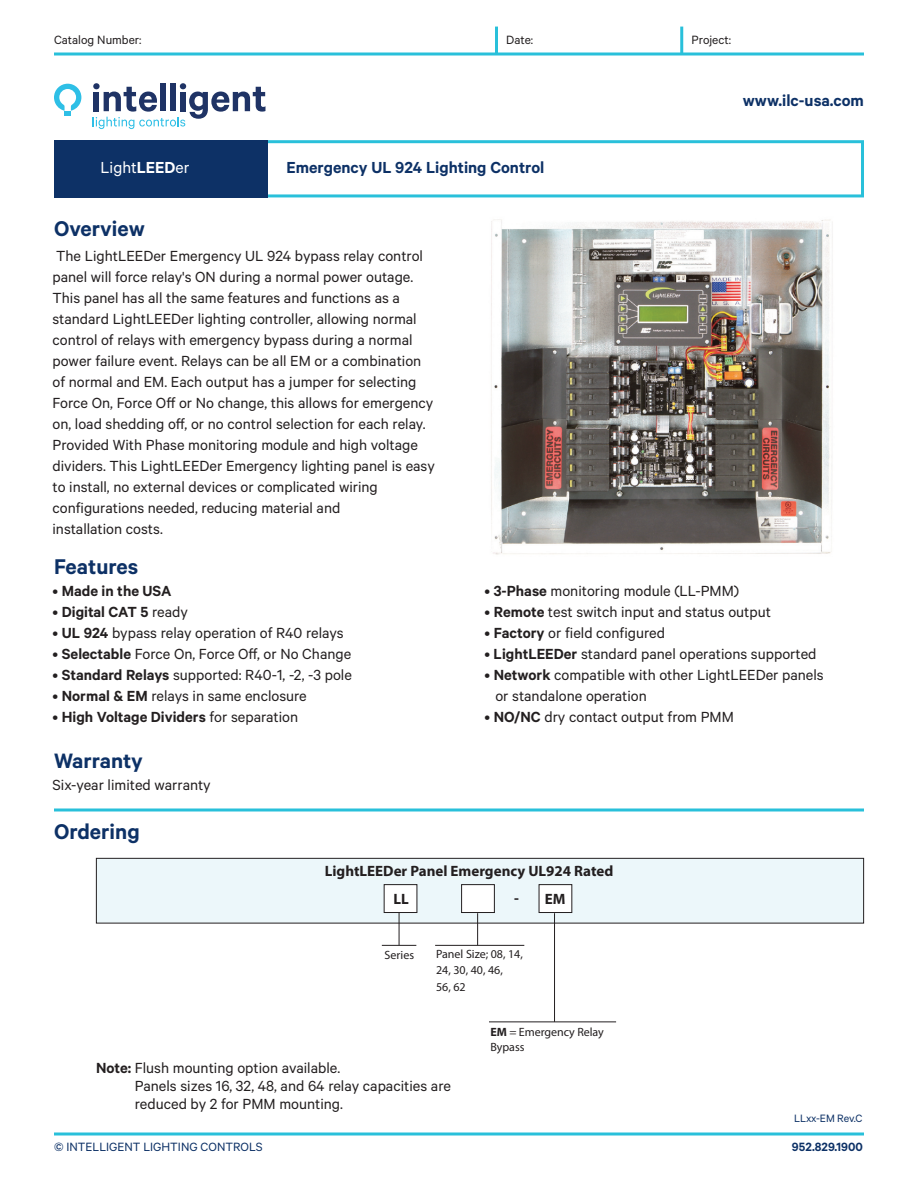
<style>
.page{position:relative;width:918px;height:1188px;background:#fff}
.page>*{position:absolute;margin:0;border:0;box-sizing:border-box;transform-origin:0 0}
.t1{font:600 24px "Calibre";color:#0d3166}
.t2{font:600 23.4px "Calibre";color:#0d3166}
.t3{font:600 18px "Calibre";color:#0d3166}
.t4{font:18px "Calibre";color:#fff}
.t5{font:16.5px/21px "Calibre";color:#231f20}
.t6{font:600 16.5px "Calibre";color:#231f20}
.t7{font:700 15px "Myriad Pro";color:#231f20}
.t8{font:13.5px "Calibre";color:#0d3166}
.t9{font:13.5px "Calibre";color:#231f20}
.t10{font:600 13.5px "Calibre";color:#0d3166}
.t11{font:12px/16.5px "Myriad Pro";color:#231f20}
.t12{font:12px "Calibre";letter-spacing:-.01em;color:#0d3166}
.s1{font-weight:600}
.s2{font-weight:400}
.s3{font-weight:700}
</style>
<div class="page">
<svg style="left:54px;top:52px;width:810px;height:4px;background:#5dcfe2"></svg>
<svg style="left:54px;top:1132px;width:810px;height:4px;background:#5ecfe3"></svg>
<svg style="left:54px;top:808px;width:810px;height:4px;background:#5ecfe3"></svg>
<hr style="left:495px;top:27px;width:3px;height:27px;background:#29c0da">
<hr style="left:680px;top:27px;width:3px;height:27px;background:#29c0da">
<svg style="left:54px;top:84px;width:27px;height:32px"></svg>
<svg style="left:93px;top:83px;width:172px;height:46px"></svg>
<div style="left:249px;top:140px;width:615px;height:57px;border:3px solid #29c0da"></div>
<div style="left:54px;top:140px;width:213px;height:57px;background:#0d3166"></div>
<img style="left:491px;top:219px;width:342px;height:336px">
<div style="left:96px;top:858px;width:768px;height:65px;background:#ecf7fa"></div>
<div style="left:96px;top:858px;width:768px;height:65px;border:1px solid #231f20"></div>
<div style="left:384px;top:885px;width:33px;height:28px;background:#fff"></div>
<div style="left:384px;top:884px;width:33px;height:29px;border:1px solid #231f20"></div>
<div style="left:462px;top:885px;width:32px;height:28px;background:#fff"></div>
<div style="left:461px;top:884px;width:34px;height:29px;border:1px solid #231f20"></div>
<div style="left:539px;top:885px;width:33px;height:28px;background:#fff"></div>
<div style="left:539px;top:884px;width:33px;height:29px;border:1px solid #231f20"></div>
<hr style="left:382px;top:945px;width:34px;height:1px;background:#231f20">
<hr style="left:399px;top:913px;width:1px;height:32px;background:#231f20">
<hr style="left:435px;top:945px;width:89px;height:1px;background:#231f20">
<hr style="left:477px;top:913px;width:1px;height:32px;background:#231f20">
<hr style="left:489px;top:1022px;width:127px;height:1px;background:#231f20">
<hr style="left:554px;top:913px;width:1px;height:109px;background:#231f20">
<p class="t9" style="left:54px;top:35px;width:89px">Catalog Number:</p>
<p class="t9" style="left:506px;top:35px;width:28px">Date:</p>
<p class="t9" style="left:692px;top:35px;width:41px">Project:</p>
<p class="t3" style="left:743px;top:94px;width:123px">www.ilc-usa.com</p>
<p class="t4" style="left:100px;top:161px;width:91px">Light<span class="s1">LEED</span>er</p>
<p class="t3" style="left:286px;top:161px;width:259px">Emergency UL 924 Lighting Control</p>
<h1 class="t1" style="left:54px;top:220px;width:92px">Overview</h1>
<p class="t5" style="left:52px;top:247px;width:384px">The LightLEEDer Emergency UL 924 bypass relay control panel will force relay's ON during a normal power outage.<br>This panel has all the same features and functions as a standard LightLEEDer lighting controller, allowing normal control of relays with emergency bypass during a normal power failure event. Relays can be all EM or a combination of normal and EM. Each output has a jumper for selecting Force On, Force Off or No change, this allows for emergency on, load shedding off, or no control selection for each relay.<br>Provided With Phase monitoring module and high voltage dividers. This LightLEEDer Emergency lighting panel is easy to install, no external devices or complicated wiring configurations needed, reducing material and<br>installation costs.</p>
<h1 class="t1" style="left:54px;top:559px;width:86px">Features</h1>
<p class="t6" style="left:52px;top:586px;width:121px"><span class="s2">•</span> Made in the USA</p>
<p class="t6" style="left:52px;top:607px;width:137px"><span class="s2">•</span> Digital CAT 5 <span class="s2">ready</span></p>
<p class="t5" style="left:52px;top:624px;width:293px">• <span class="s1">UL 924</span> bypass relay operation of R40 relays</p>
<p class="t5" style="left:52px;top:645px;width:300px">• <span class="s1">Selectable</span> Force On, Force Off, or No Change</p>
<p class="t5" style="left:52px;top:666px;width:301px">• <span class="s1">Standard Relays</span> supported: R40-1, -2, -3 pole</p>
<p class="t5" style="left:52px;top:687px;width:256px">• <span class="s1">Normal &amp; EM</span> relays in same enclosure</p>
<p class="t6" style="left:52px;top:712px;width:247px"><span class="s2">•</span> High Voltage Dividers <span class="s2">for separation</span></p>
<h2 class="t2" style="left:54px;top:752px;width:91px">Warranty</h2>
<p class="t5" style="left:52px;top:776px;width:160px">Six-year limited warranty</p>
<h1 class="t1" style="left:54px;top:824px;width:87px">Ordering</h1>
<p class="t5" style="left:484px;top:582px;width:256px">• <span class="s1">3-Phase</span> monitoring module (LL-PMM)</p>
<p class="t5" style="left:484px;top:603px;width:288px">• <span class="s1">Remote</span> test switch input and status output</p>
<p class="t5" style="left:484px;top:624px;width:182px">• <span class="s1">Factory</span> or field configured</p>
<p class="t5" style="left:484px;top:645px;width:334px">• <span class="s1">LightLEEDer</span> standard panel operations supported</p>
<p class="t5" style="left:495px;top:666px;width:330px;text-indent:-11px">• <span class="s1">Network</span> compatible with other LightLEEDer panels or standalone operation</p>
<p class="t5" style="left:484px;top:708px;width:251px">• <span class="s1">NO/NC</span> dry contact output from PMM</p>
<p class="t7" style="left:325px;top:865px;width:290px">LightLEEDer Panel Emergency UL924 Rated</p>
<p class="t7" style="left:394px;top:894px;width:17px">LL</p>
<p class="t7" style="left:545px;top:894px;width:22px">EM</p>
<p class="t7" style="left:514px;top:893px;width:6px">-</p>
<p class="t11" style="left:385px;top:947px;width:31px">Series</p>
<p class="t11" style="left:436px;top:946px;width:88px">Panel Size; 08, 14,<br>24, 30, 40, 46,<br>56, 62</p>
<p class="t11" style="left:490px;top:1025px;width:115px;line-height:15px"><span class="s3">EM</span> = Emergency Relay<br>Bypass</p>
<p class="t5" style="left:135px;top:1060px;width:318px;line-height:18px;text-indent:-39px"><span class="s1">Note:</span> Flush mounting option available.<br>Panels sizes 16, 32, 48, and 64 relay capacities are reduced by 2 for PMM mounting.</p>
<p class="t12" style="left:794px;top:1114px;width:70px">LLxx-EM Rev.C</p>
<p class="t8" style="left:54px;top:1142px;width:210px">© INTELLIGENT LIGHTING CONTROLS</p>
<p class="t10" style="left:792px;top:1142px;width:72px">952.829.1900</p>
</div>
